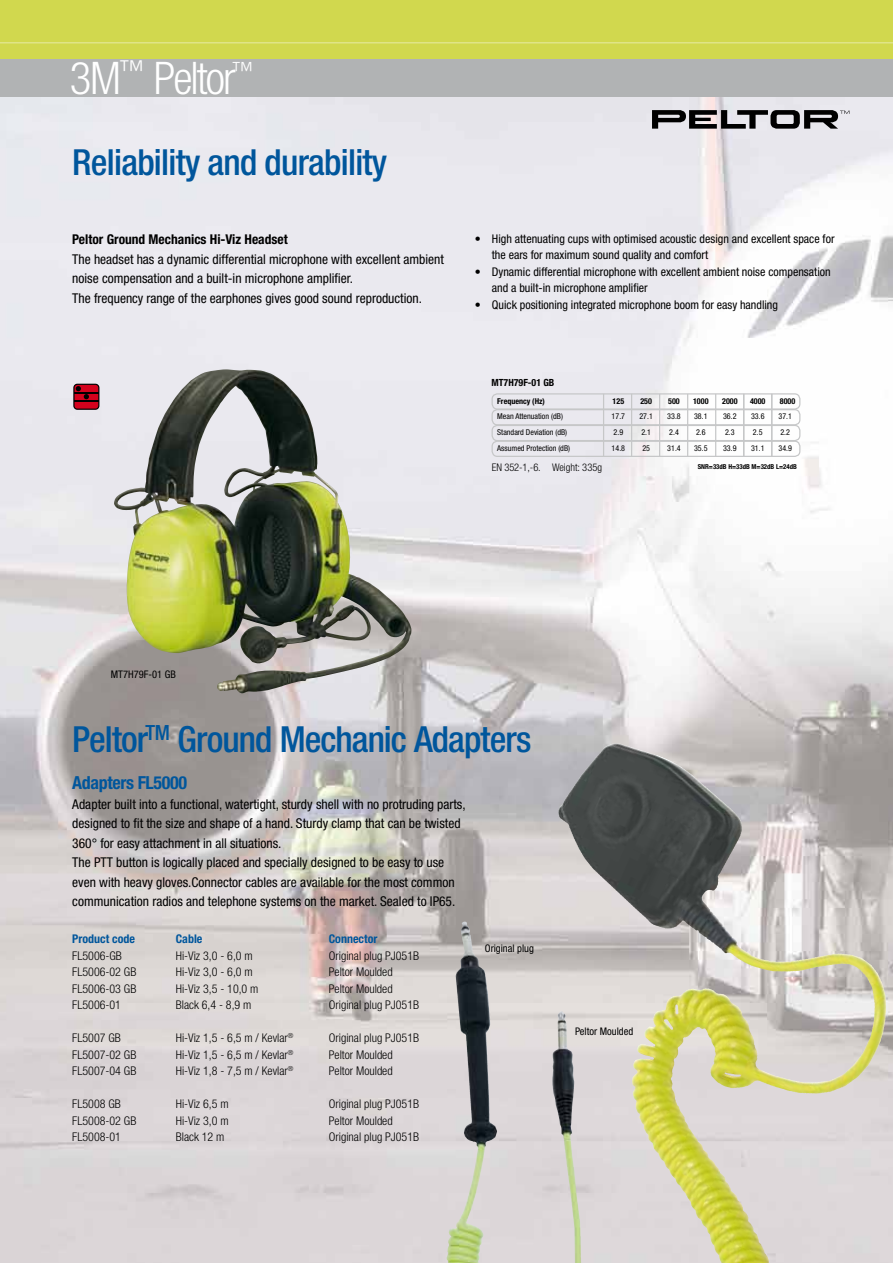
<style>
.page{position:relative;width:893px;height:1263px;background:#fff}
.page>*{position:absolute;margin:0;border:0;box-sizing:border-box;transform-origin:0 0}
.t1{font:300 condensed 45px "Helvetica Neue";letter-spacing:-.045em;color:#fff}
.t2{font:500 condensed 36px "Helvetica Neue";letter-spacing:-.02em;color:#00569c}
.t3{font:700 condensed 18px "Helvetica Neue";letter-spacing:-.02em;color:#00569c}
.t4{font:condensed 13.5px/19.5px "Helvetica Neue";color:#000}
.t5{font:700 condensed 13.5px "Helvetica Neue";color:#000}
.t6{font:300 condensed 12px "Helvetica Neue";color:#000}
.t7{font:condensed 12px/16.5px "Helvetica Neue";color:#000}
.t8{font:700 condensed 12px "Helvetica Neue";color:#00569c}
.t9{font:condensed 10.5px "Helvetica Neue";color:#000}
.t10{font:300 condensed 10.5px "Helvetica Neue";color:#000}
.t11{font:700 condensed 9.9px "Helvetica Neue";color:#000}
.t12{font:condensed 8.1px "Helvetica Neue";color:#000}
.t13{font:700 condensed 8.1px "Helvetica Neue";color:#000}
.t14{font:700 condensed 6.75px "Helvetica Neue";color:#000}
</style>
<div class="page">
<img style="left:0;top:97px;width:893px;height:1166px">
<img style="left:114px;top:370px;width:252px;height:294px">
<div style="left:0;top:59px;width:893px;height:38px;background:#b1b3b4"></div>
<div style="left:0;top:0;width:893px;height:59px;background:#d1d84e"></div>
<hr style="left:0;top:42px;width:893px;height:1px;background:#fff">
<svg style="left:652px;top:110px;width:197px;height:19px;background:#6f6e71"></svg>
<img style="left:456px;top:922px;width:14px;height:175px">
<svg style="left:73px;top:384px;width:26px;height:26px"></svg>
<div style="left:492px;top:393px;width:308px;height:17px;border:1px solid #c6c7c8;border-radius:5px"></div>
<hr style="left:603px;top:394px;width:1px;height:62px;background:#c6c7c8">
<div style="left:492px;top:409px;width:308px;height:16px;border:1px solid #c6c7c8;border-radius:5px"></div>
<div style="left:492px;top:425px;width:308px;height:16px;border:1px solid #c6c7c8;border-radius:5px"></div>
<div style="left:492px;top:441px;width:308px;height:16px;border:1px solid #c6c7c8;border-radius:5px"></div>
<hr style="left:631px;top:394px;width:1px;height:62px;background:#c6c7c8">
<hr style="left:659px;top:394px;width:1px;height:62px;background:#c6c7c8">
<hr style="left:687px;top:394px;width:1px;height:62px;background:#c6c7c8">
<hr style="left:715px;top:394px;width:1px;height:62px;background:#c6c7c8">
<hr style="left:743px;top:394px;width:1px;height:62px;background:#c6c7c8">
<hr style="left:771px;top:394px;width:1px;height:62px;background:#c6c7c8">
<img style="left:573px;top:743px;width:42px;height:45px">
<h1 class="t1" style="left:70px;top:53px;width:186px">3M<sup>™</sup> Peltor<sup>™</sup></h1>
<h2 class="t2" style="left:72px;top:141px;width:316px">Reliability and durability</h2>
<p class="t5" style="left:72px;top:231px;width:217px">Peltor Ground Mechanics Hi-Viz Headset</p>
<p class="t4" style="left:72px;top:249px;width:373px">The headset has a dynamic differential microphone with excellent ambient noise compensation and a built-in microphone amplifier.<br>The frequency range of the earphones gives good sound reproduction.</p>
<p class="t7" style="left:492px;top:230px;width:344px;text-indent:-17px">• High attenuating cups with optimised acoustic design and excellent space for the ears for maximum sound quality and comfort</p>
<p class="t7" style="left:492px;top:263px;width:340px;text-indent:-17px">• Dynamic differential microphone with excellent ambient noise compensation and a built-in microphone amplifier</p>
<p class="t7" style="left:475px;top:296px;width:305px">• Quick positioning integrated microphone boom for easy handling</p>
<p class="t11" style="left:492px;top:376px;width:64px">MT7H79F-01 GB</p>
<p class="t13" style="left:497px;top:396px;width:49px">Frequency (Hz)</p>
<p class="t13" style="left:613px;top:396px;width:13px">125</p>
<p class="t13" style="left:640px;top:396px;width:13px">250</p>
<p class="t13" style="left:668px;top:396px;width:13px">500</p>
<p class="t13" style="left:693px;top:396px;width:17px">1000</p>
<p class="t13" style="left:722px;top:396px;width:17px">2000</p>
<p class="t13" style="left:750px;top:396px;width:17px">4000</p>
<p class="t13" style="left:780px;top:396px;width:17px">8000</p>
<p class="t12" style="left:497px;top:412px;width:67px">Mean Attenuation (dB)</p>
<p class="t12" style="left:612px;top:412px;width:15px">17.7</p>
<p class="t12" style="left:639px;top:412px;width:15px">27.1</p>
<p class="t12" style="left:667px;top:412px;width:15px">33.8</p>
<p class="t12" style="left:694px;top:412px;width:15px">38.1</p>
<p class="t12" style="left:723px;top:412px;width:15px">36.2</p>
<p class="t12" style="left:751px;top:412px;width:15px">33.6</p>
<p class="t12" style="left:778px;top:412px;width:15px">37.1</p>
<p class="t12" style="left:497px;top:428px;width:71px">Standard Deviation (dB)</p>
<p class="t12" style="left:614px;top:428px;width:11px">2.9</p>
<p class="t12" style="left:641px;top:428px;width:11px">2.1</p>
<p class="t12" style="left:669px;top:428px;width:11px">2.4</p>
<p class="t12" style="left:696px;top:428px;width:11px">2.6</p>
<p class="t12" style="left:725px;top:428px;width:11px">2.3</p>
<p class="t12" style="left:753px;top:428px;width:11px">2.5</p>
<p class="t12" style="left:780px;top:428px;width:11px">2.2</p>
<p class="t12" style="left:497px;top:443px;width:74px">Assumed Protection (dB)</p>
<p class="t12" style="left:612px;top:443px;width:15px">14.8</p>
<p class="t12" style="left:642px;top:443px;width:9px">25</p>
<p class="t12" style="left:667px;top:443px;width:15px">31.4</p>
<p class="t12" style="left:694px;top:443px;width:15px">35.5</p>
<p class="t12" style="left:723px;top:443px;width:15px">33.9</p>
<p class="t12" style="left:751px;top:443px;width:15px">31.1</p>
<p class="t12" style="left:778px;top:443px;width:15px">34.9</p>
<p class="t10" style="left:492px;top:461px;width:112px">EN 352-1,-6. Weight: 335g</p>
<p class="t14" style="left:698px;top:463px;width:101px">SNR=33dB H=33dB M=32dB L=24dB</p>
<p class="t9" style="left:111px;top:668px;width:67px">MT7H79F-01 GB</p>
<h2 class="t2" style="left:72px;top:718px;width:461px">Peltor<sup>TM</sup> Ground Mechanic Adapters</h2>
<h3 class="t3" style="left:72px;top:772px;width:116px">Adapters FL5000</h3>
<p class="t4" style="left:72px;top:794px;width:395px">Adapter built into a functional, watertight, sturdy shell with no protruding parts, designed to fit the size and shape of a hand. Sturdy clamp that can be twisted 360° for easy attachment in all situations.<br>The PTT button is logically placed and specially designed to be easy to use even with heavy gloves.Connector cables are available for the most common communication radios and telephone systems on the market. Sealed to IP65.</p>
<p class="t8" style="left:72px;top:932px;width:64px">Product code</p>
<p class="t8" style="left:176px;top:932px;width:28px">Cable</p>
<p class="t8" style="left:329px;top:932px;width:50px">Connector</p>
<p class="t6" style="left:72px;top:948px;width:51px">FL5006-GB</p>
<p class="t6" style="left:176px;top:948px;width:78px">Hi-Viz 3,0 - 6,0 m</p>
<p class="t6" style="left:329px;top:948px;width:92px">Original plug PJ051B</p>
<p class="t6" style="left:72px;top:965px;width:66px">FL5006-02 GB</p>
<p class="t6" style="left:176px;top:965px;width:78px">Hi-Viz 3,0 - 6,0 m</p>
<p class="t6" style="left:329px;top:965px;width:65px">Peltor Moulded</p>
<p class="t6" style="left:72px;top:981px;width:66px">FL5006-03 GB</p>
<p class="t6" style="left:176px;top:981px;width:84px">Hi-Viz 3,5 - 10,0 m</p>
<p class="t6" style="left:329px;top:981px;width:65px">Peltor Moulded</p>
<p class="t6" style="left:72px;top:998px;width:50px">FL5006-01</p>
<p class="t6" style="left:176px;top:998px;width:77px">Black 6,4 - 8,9 m</p>
<p class="t6" style="left:329px;top:998px;width:92px">Original plug PJ051B</p>
<p class="t6" style="left:72px;top:1031px;width:50px">FL5007 GB</p>
<p class="t6" style="left:176px;top:1031px;width:119px">Hi-Viz 1,5 - 6,5 m / Kevlar<sup>®</sup></p>
<p class="t6" style="left:329px;top:1031px;width:92px">Original plug PJ051B</p>
<p class="t6" style="left:72px;top:1047px;width:66px">FL5007-02 GB</p>
<p class="t6" style="left:176px;top:1047px;width:119px">Hi-Viz 1,5 - 6,5 m / Kevlar<sup>®</sup></p>
<p class="t6" style="left:329px;top:1047px;width:65px">Peltor Moulded</p>
<p class="t6" style="left:72px;top:1064px;width:66px">FL5007-04 GB</p>
<p class="t6" style="left:176px;top:1064px;width:119px">Hi-Viz 1,8 - 7,5 m / Kevlar<sup>®</sup></p>
<p class="t6" style="left:329px;top:1064px;width:65px">Peltor Moulded</p>
<p class="t6" style="left:72px;top:1097px;width:50px">FL5008 GB</p>
<p class="t6" style="left:176px;top:1097px;width:54px">Hi-Viz 6,5 m</p>
<p class="t6" style="left:329px;top:1097px;width:92px">Original plug PJ051B</p>
<p class="t6" style="left:72px;top:1113px;width:66px">FL5008-02 GB</p>
<p class="t6" style="left:176px;top:1113px;width:54px">Hi-Viz 3,0 m</p>
<p class="t6" style="left:329px;top:1113px;width:65px">Peltor Moulded</p>
<p class="t6" style="left:72px;top:1130px;width:50px">FL5008-01</p>
<p class="t6" style="left:176px;top:1130px;width:50px">Black 12 m</p>
<p class="t6" style="left:329px;top:1130px;width:92px">Original plug PJ051B</p>
<p class="t9" style="left:485px;top:942px;width:51px">Original plug</p>
<p class="t9" style="left:575px;top:1025px;width:60px">Peltor Moulded</p>
</div>
